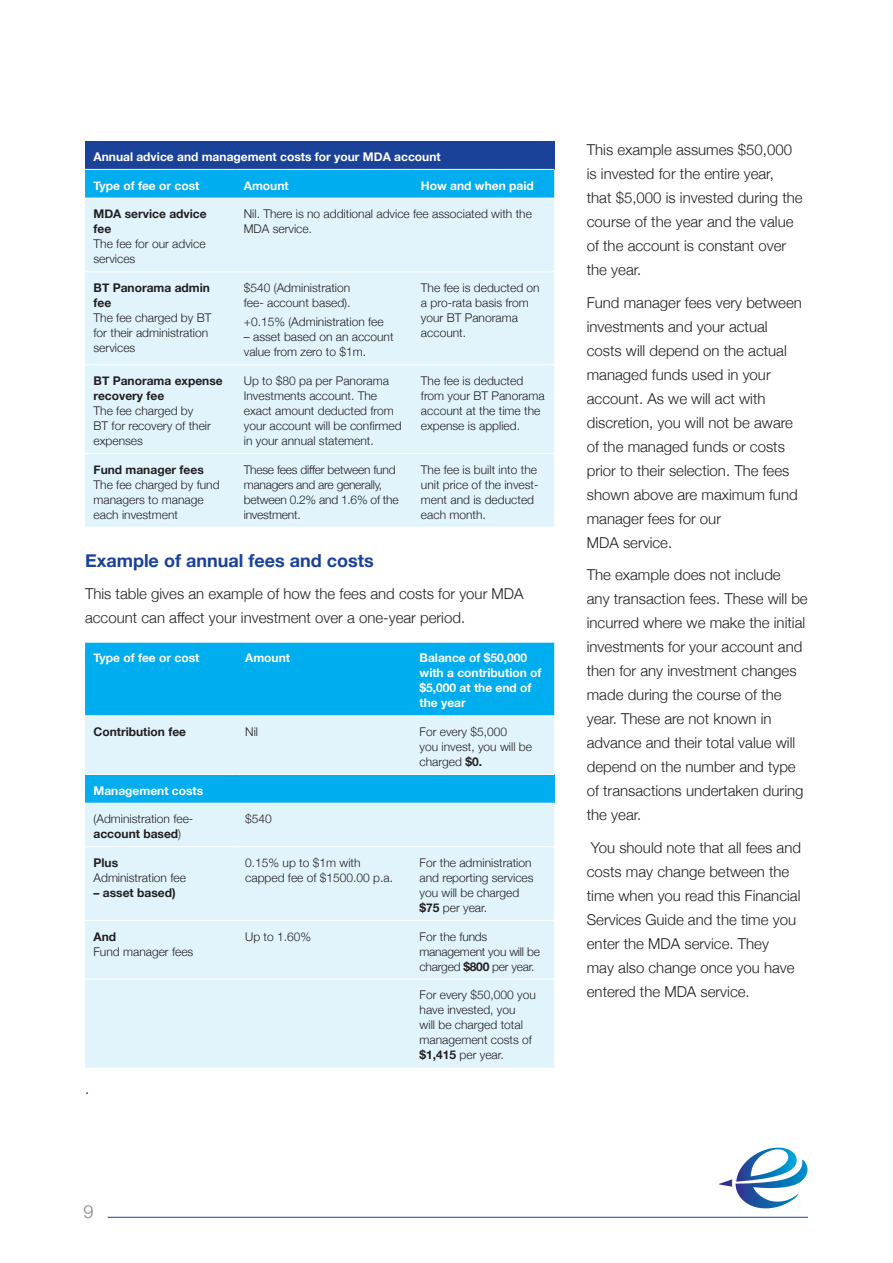
<style>
.page{position:relative;width:893px;height:1263px;background:#fff}
.page>*{position:absolute;margin:0;border:0;box-sizing:border-box;transform-origin:0 0}
.subheads{font:700 18px "Helvetica Neue";color:#1b4299}
.t1{font:300 18px "Helvetica Neue";color:#808285}
.body_copy{font:300 15px/24px "Helvetica Neue";color:#231f20}
.table_text{font:300 12px/15px "Helvetica Neue";color:#231f20}
.table_text-2{font:700 12px/15px "Helvetica Neue";color:#fff}
.table_text-3{font:300 12px/15px "Helvetica Neue";letter-spacing:-.02em;color:#231f20}
.table_text-4{font:700 12px "Helvetica Neue";color:#231f20}
.s1{font-weight:700}
</style>
<div class="page">
<svg style="left:719px;top:1179px;width:13px;height:8px"></svg>
<img style="left:735px;top:1165px;width:67px;height:43px">
<img style="left:736px;top:1148px;width:61px;height:34px">
<hr style="left:108px;top:1217px;width:700px;height:1px;background:#1b4299">
<div style="left:85px;top:643px;width:469px;height:72px;background:#00aeef"></div>
<div style="left:85px;top:716px;width:469px;height:352px;background:#e1f4fc"></div>
<div style="left:85px;top:774px;width:469px;height:29px;background:#00aeef"></div>
<hr style="left:85px;top:774px;width:152px;height:1px;background:#fff">
<hr style="left:237px;top:774px;width:174px;height:1px;background:#fff">
<hr style="left:411px;top:774px;width:143px;height:1px;background:#fff">
<hr style="left:85px;top:803px;width:152px;height:1px;background:#fff">
<hr style="left:237px;top:803px;width:174px;height:1px;background:#fff">
<hr style="left:411px;top:803px;width:143px;height:1px;background:#fff">
<hr style="left:85px;top:846px;width:152px;height:1px;background:#fff">
<hr style="left:237px;top:846px;width:174px;height:1px;background:#fff">
<hr style="left:411px;top:846px;width:143px;height:1px;background:#fff">
<hr style="left:85px;top:920px;width:152px;height:1px;background:#fff">
<hr style="left:237px;top:920px;width:174px;height:1px;background:#fff">
<hr style="left:411px;top:920px;width:143px;height:1px;background:#fff">
<hr style="left:85px;top:979px;width:152px;height:1px;background:#fff">
<hr style="left:237px;top:979px;width:174px;height:1px;background:#fff">
<hr style="left:411px;top:979px;width:143px;height:1px;background:#fff">
<div style="left:85px;top:141px;width:469px;height:28px;background:#1b4299"></div>
<div style="left:85px;top:170px;width:469px;height:28px;background:#00aeef"></div>
<div style="left:85px;top:199px;width:469px;height:328px;background:#e1f4fc"></div>
<hr style="left:85px;top:271px;width:150px;height:1px;background:#fff">
<hr style="left:85px;top:364px;width:150px;height:1px;background:#fff">
<hr style="left:85px;top:453px;width:150px;height:1px;background:#fff">
<hr style="left:235px;top:271px;width:177px;height:1px;background:#fff">
<hr style="left:235px;top:364px;width:177px;height:1px;background:#fff">
<hr style="left:235px;top:453px;width:177px;height:1px;background:#fff">
<hr style="left:412px;top:271px;width:142px;height:1px;background:#fff">
<hr style="left:412px;top:364px;width:142px;height:1px;background:#fff">
<hr style="left:412px;top:453px;width:142px;height:1px;background:#fff">
<p class="table_text-2" style="left:94px;top:149px;width:349px">Annual advice and management costs for your MDA account</p>
<p class="table_text-2" style="left:94px;top:178px;width:107px">Type of fee or cost</p>
<p class="table_text-2" style="left:244px;top:178px;width:46px">Amount</p>
<p class="table_text-2" style="left:421px;top:178px;width:114px">How and when paid</p>
<p class="table_text" style="left:94px;top:206px;width:115px"><span class="s1">MDA service advice fee<br></span>The fee for our advice services</p>
<p class="table_text" style="left:244px;top:206px;width:290px">Nil. There is no additional advice fee associated with the<br>MDA service.</p>
<p class="table_text" style="left:94px;top:279px;width:119px"><span class="s1">BT Panorama admin fee<br></span>The fee charged by BT for their administration services</p>
<p class="table_text" style="left:244px;top:279px;width:108px">$540 (Administration fee- account based).</p>
<p class="table_text" style="left:421px;top:279px;width:120px">The fee is deducted on a pro-rata basis from your BT Panorama account.</p>
<p class="table_text" style="left:244px;top:314px;width:141px">+0.15% (Administration fee</p>
<p class="table_text" style="left:244px;top:329px;width:151px">– asset based on an account value from zero to $1m.</p>
<p class="table_text" style="left:94px;top:372px;width:131px"><span class="s1">BT Panorama expense recovery fee<br></span>The fee charged by<br>BT for recovery of their expenses</p>
<p class="table_text" style="left:244px;top:372px;width:159px">Up to $80 pa per Panorama<br>Investments account. The exact amount deducted from your account will be confirmed in your annual statement.</p>
<p class="table_text" style="left:421px;top:372px;width:125px">The fee is deducted from your BT Panorama account at the time the expense is applied.</p>
<p class="table_text" style="left:94px;top:461px;width:128px"><span class="s1">Fund manager fees<br></span>The fee charged by fund managers to manage each investment</p>
<p class="table_text-3" style="left:244px;top:461px;width:156px">These fees differ between fund managers and are generally, between 0.2% and 1.6% of the investment.</p>
<p class="table_text" style="left:421px;top:461px;width:119px">The fee is built into the unit price of the invest&shy;ment and is deducted each month.</p>
<p class="subheads" style="left:85px;top:546px;width:290px">Example of annual fees and costs</p>
<p class="body_copy" style="left:85px;top:581px;width:440px">This table gives an example of how the fees and costs for your MDA account can affect your investment over a one-year period.</p>
<p class="table_text-2" style="left:94px;top:651px;width:107px">Type of fee or cost</p>
<p class="table_text-2" style="left:245px;top:651px;width:46px">Amount</p>
<p class="table_text-2" style="left:420px;top:651px;width:123px">Balance of $50,000 with a contribution of $5,000 at the end of the year</p>
<p class="table_text-4" style="left:94px;top:722px;width:94px">Contribution fee</p>
<p class="table_text" style="left:245px;top:723px;width:14px">Nil</p>
<p class="table_text" style="left:420px;top:723px;width:114px">For every $5,000<br>you invest, you will be charged <span class="s1">$0.</span></p>
<p class="table_text-2" style="left:94px;top:783px;width:111px">Management costs</p>
<p class="table_text" style="left:94px;top:811px;width:101px">(Administration fee&shy;<span class="s1">account based</span>)</p>
<p class="table_text" style="left:245px;top:811px;width:28px">$540</p>
<p class="table_text" style="left:94px;top:854px;width:94px"><span class="s1">Plus<br></span>Administration fee</p>
<p class="table_text-4" style="left:94px;top:883px;width:83px">– asset based)</p>
<p class="table_text" style="left:245px;top:854px;width:149px">0.15% up to $1m with capped fee of $1500.00 p.a.</p>
<p class="table_text" style="left:420px;top:854px;width:116px">For the administration and reporting services you will be charged <span class="s1">$75</span> per year.</p>
<p class="table_text" style="left:94px;top:928px;width:101px"><span class="s1">And<br></span>Fund manager fees</p>
<p class="table_text" style="left:245px;top:928px;width:68px">Up to 1.60%</p>
<p class="table_text-3" style="left:420px;top:928px;width:122px">For the funds management you will be charged <span class="s1">$800</span> per year.</p>
<p class="table_text" style="left:420px;top:986px;width:118px">For every $50,000 you have invested, you<br>will be charged total management costs of <span class="s1">$1,415</span> per year.</p>
<p class="body_copy" style="left:85px;top:1076px;width:6px">.</p>
<p class="body_copy" style="left:587px;top:137px;width:217px">This example assumes $50,000 is invested for the entire year,<br>that $5,000 is invested during the course of the year and the value of the account is constant over the year.</p>
<p class="body_copy" style="left:587px;top:289px;width:217px">Fund manager fees very between investments and your actual costs will depend on the actual managed funds used in your account. As we will act with discretion, you will not be aware of the managed funds or costs prior to their selection. The fees shown above are maximum fund manager fees for our<br>MDA service.</p>
<p class="body_copy" style="left:587px;top:562px;width:222px">The example does not include<br>any transaction fees. These will be incurred where we make the initial investments for your account and then for any investment changes made during the course of the year. These are not known in advance and their total value will depend on the number and type of transactions undertaken during the year.</p>
<p class="body_copy" style="left:587px;top:834px;width:216px">You should note that all fees and costs may change between the time when you read this Financial<br>Services Guide and the time you enter the MDA service. They<br>may also change once you have entered the MDA service.</p>
<h1 class="t1" style="left:84px;top:1197px;width:12px">9</h1>
</div>
